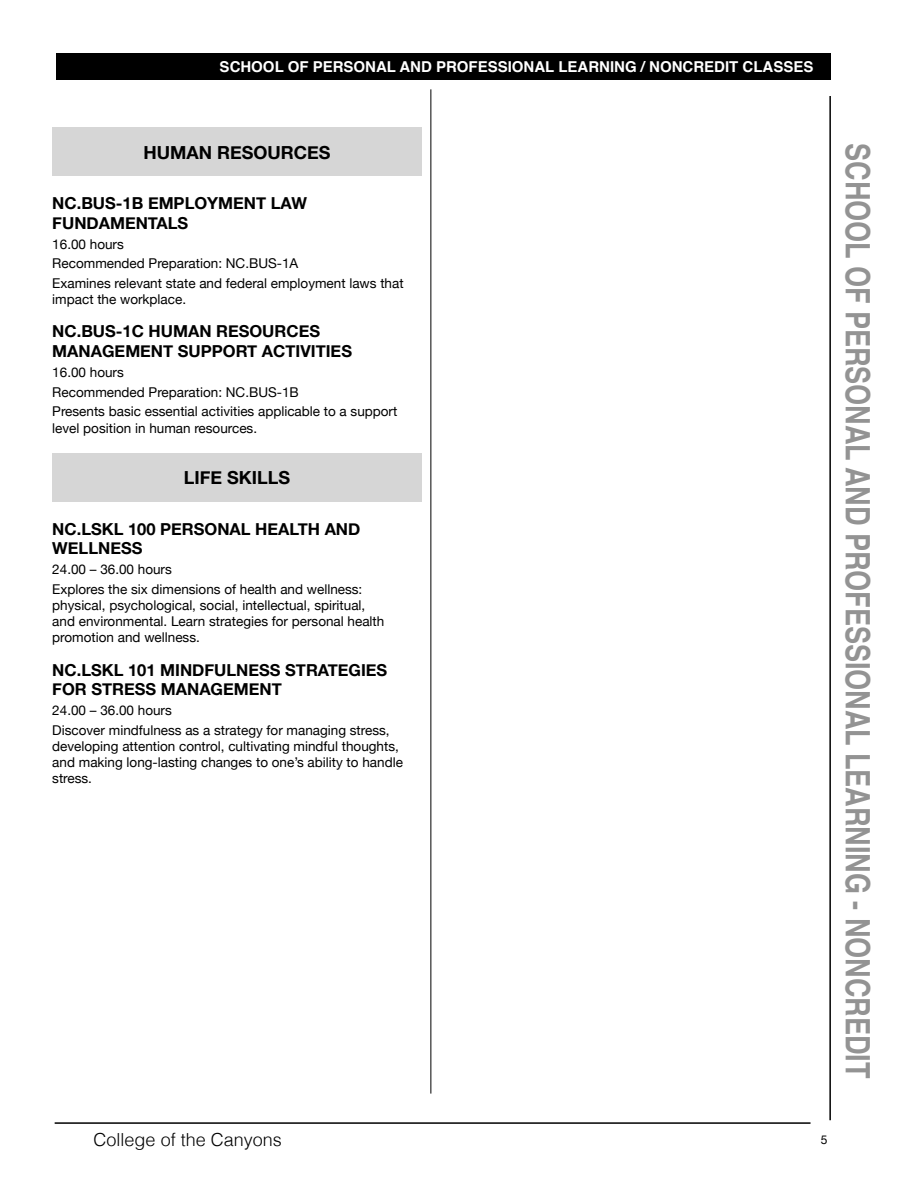
<style>
.page{position:relative;width:918px;height:1188px;background:#fff}
.page>*{position:absolute;margin:0;border:0;box-sizing:border-box;transform-origin:0 0}
.t1{font:700 33.75px "Helvetica";color:#939393;scale:.8 1}
.t2{font:700 18px "Helvetica Neue";color:#000}
.t3{font:300 18px "Helvetica";color:#000}
.t4{font:700 16.5px/19.8px "Helvetica Neue";color:#000}
.t5{font:700 15px "Helvetica";color:#fff}
.t6{font:13.5px/16.2px "Helvetica Neue";color:#000}
.t7{font:12px "Helvetica Neue";color:#000}
</style>
<div class="page">
<hr style="left:55px;top:1122px;width:756px;height:2px;background:#000">
<hr style="left:829px;top:96px;width:2px;height:1024px;background:#000">
<div style="left:52px;top:453px;width:369px;height:49px;background:#d6d6d6"></div>
<div style="left:52px;top:128px;width:369px;height:48px;background:#d6d6d6"></div>
<hr style="left:430px;top:89px;width:1px;height:1005px;background:#000">
<div style="left:57px;top:53px;width:774px;height:27px;background:#000"></div>
<p class="t5" style="left:220px;top:54px;width:595px">SCHOOL OF PERSONAL AND PROFESSIONAL LEARNING / NONCREDIT CLASSES</p>
<h3 class="t2" style="left:143px;top:138px;width:189px">HUMAN RESOURCES</h3>
<h4 class="t4" style="left:52px;top:194px;width:256px">NC.BUS-1B EMPLOYMENT LAW<br>FUNDAMENTALS</h4>
<p class="t6" style="left:52px;top:236px;width:73px">16.00 hours</p>
<p class="t6" style="left:52px;top:256px;width:248px">Recommended Preparation: NC.BUS-1A</p>
<p class="t6" style="left:52px;top:276px;width:353px">Examines relevant state and federal employment laws that impact the workplace.</p>
<h4 class="t4" style="left:52px;top:322px;width:301px">NC.BUS-1C HUMAN RESOURCES<br>MANAGEMENT SUPPORT ACTIVITIES</h4>
<p class="t6" style="left:52px;top:365px;width:73px">16.00 hours</p>
<p class="t6" style="left:52px;top:385px;width:248px">Recommended Preparation: NC.BUS-1B</p>
<p class="t6" style="left:52px;top:404px;width:347px">Presents basic essential activities applicable to a support level position in human resources.</p>
<h3 class="t2" style="left:184px;top:464px;width:108px">LIFE SKILLS</h3>
<h4 class="t4" style="left:52px;top:519px;width:310px">NC.LSKL 100 PERSONAL HEALTH AND<br>WELLNESS</h4>
<p class="t6" style="left:52px;top:562px;width:121px">24.00 – 36.00 hours</p>
<p class="t6" style="left:52px;top:582px;width:334px">Explores the six dimensions of health and wellness: physical, psychological, social, intellectual, spiritual, and environmental. Learn strategies for personal health promotion and wellness.</p>
<h4 class="t4" style="left:52px;top:660px;width:336px">NC.LSKL 101 MINDFULNESS STRATEGIES<br>FOR STRESS MANAGEMENT</h4>
<p class="t6" style="left:52px;top:703px;width:121px">24.00 – 36.00 hours</p>
<p class="t6" style="left:52px;top:723px;width:352px">Discover mindfulness as a strategy for managing stress, developing attention control, cultivating mindful thoughts, and making long-lasting changes to one’s ability to handle stress.</p>
<h1 class="t1" style="left:885px;top:143px;width:1170px;rotate:90deg">SCHOOL OF PERSONAL AND PROFESSIONAL LEARNING - NONCREDIT</h1>
<h2 class="t3" style="left:94px;top:1124px;width:190px">College of the Canyons</h2>
<p class="t7" style="left:821px;top:1131px;width:8px">5</p>
</div>
